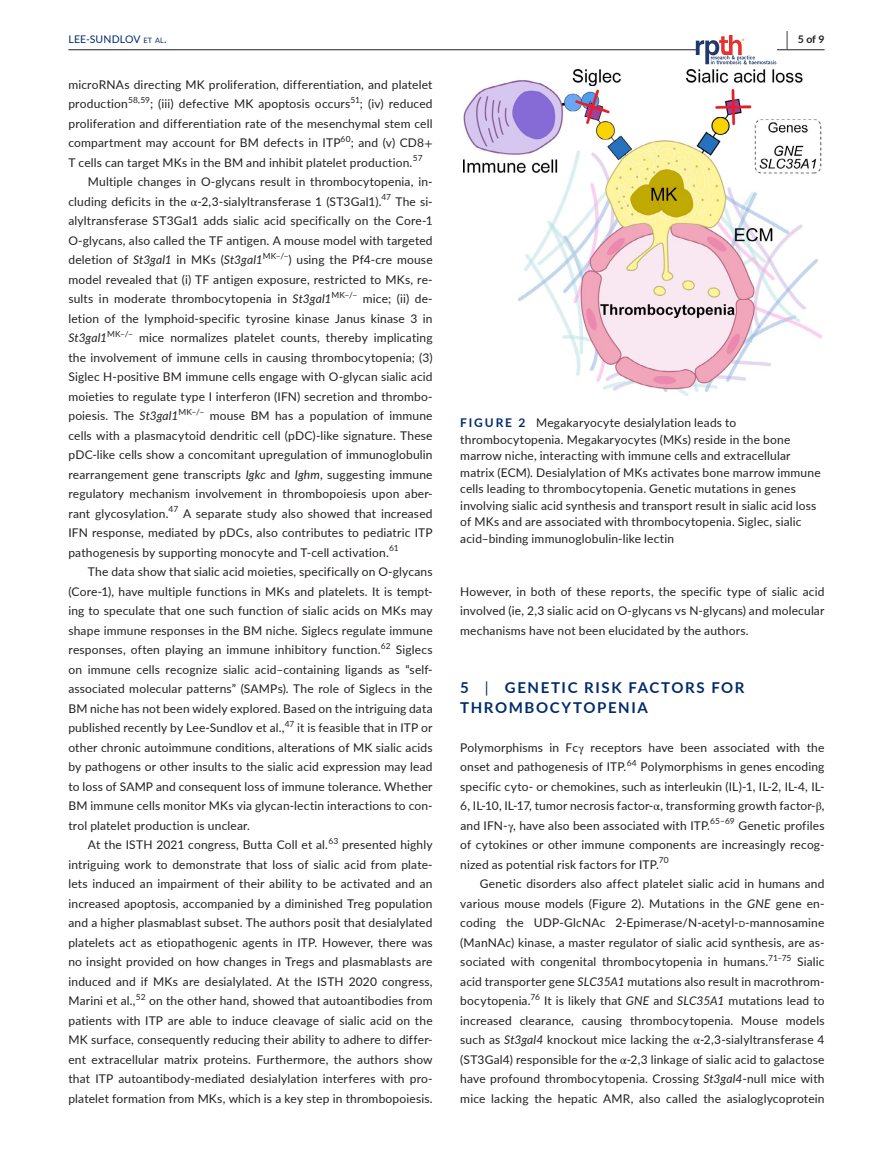
<style>
.page{position:relative;width:893px;height:1174px;background:#fff}
.page>*{position:absolute;margin:0;border:0;box-sizing:border-box;transform-origin:0 0}
.t1{font:700 15px/19.5px "Lato";letter-spacing:.11em;color:#002c6b}
.t2{font:12px/19.5px "Lato";letter-spacing:.015em;color:#231f20;text-align:justify}
.t3{font:italic 12px "Lato";color:#231f20}
.t4{font:10.5px "Lato";letter-spacing:.015em;color:#002c6b}
.t5{font:700 10.5px "Lato";color:#231f20}
.t6{font:8.4px "Lato";letter-spacing:.005em;color:#231f20}
.s1{font-size:7.35px}
.s2{font-size:19.5px}
.s3{font-family:"STIX"}
.s4{font-style:italic}
.s5{font-weight:700;color:#002c6b}
.s6{font-weight:400}
.s7{font-size:8.4px}
</style>
<div class="page">
<hr style="left:68px;top:49px;width:756px;height:1px;background:#231f20">
<svg style="left:696px;top:35px;width:80px;height:29px"></svg>
<img style="left:464px;top:69px;width:357px;height:326px">
<p class="t4" style="left:68px;top:31px;width:100px">LEE-SUNDLOV <span class="s1">et al</span>.</p>
<p class="t5" style="left:786px;top:31px;width:40px"><span class="s2">|</span> 5 of 9</p>
<p class="t2" style="left:68px;top:74px;width:366px">microRNAs directing MK proliferation, differentiation, and platelet production</p>
<p class="t6" style="left:128px;top:94px;width:24px">58,59</p>
<p class="t2" style="left:150px;top:93px;width:202px">; (iii) defective MK apoptosis occurs</p>
<p class="t6" style="left:350px;top:94px;width:11px">51</p>
<p class="t2" style="left:68px;top:93px;width:366px;text-indent:292px">; (iv) reduced proliferation and differentiation rate of the mesenchymal stem cell compartment may account for BM defects in ITP</p>
<p class="t6" style="left:340px;top:133px;width:12px">60</p>
<p class="t2" style="left:68px;top:132px;width:366px;text-indent:282px">; and (v) CD8<span class="s3">+<br></span>T cells can target MKs in the BM and inhibit platelet production.</p>
<p class="t6" style="left:413px;top:152px;width:11px">57</p>
<p class="t2" style="left:68px;top:171px;width:366px;text-indent:19px">Multiple changes in O-glycans result in thrombocytopenia, in&shy;cluding deficits in the <span class="s3">α</span>-2,3-sialyltransferase 1 (ST3Gal1).</p>
<p class="t6" style="left:382px;top:191px;width:11px">47</p>
<p class="t2" style="left:68px;top:191px;width:366px;text-indent:327px">The si&shy;alyltransferase ST3Gal1 adds sialic acid specifically on the Core-1<br>O-glycans, also called the TF antigen. A mouse model with targeted deletion of <span class="s4">St3gal1</span> in MKs (<span class="s4">St3gal1</span></p>
<p class="t6" style="left:263px;top:250px;width:27px">MK−/−</p>
<p class="t2" style="left:68px;top:249px;width:366px;text-indent:220px">) using the Pf4-cre mouse model revealed that (i) TF antigen exposure, restricted to MKs, re&shy;sults in moderate thrombocytopenia in <span class="s4">St3gal1</span></p>
<p class="t6" style="left:331px;top:289px;width:27px">MK−/−</p>
<p class="t2" style="left:68px;top:288px;width:366px;text-align:right">mice; (ii) de-<br>letion of the lymphoid-specific tyrosine kinase Janus kinase 3 in</p>
<p class="t3" style="left:68px;top:329px;width:40px">St3gal1</p>
<p class="t6" style="left:107px;top:328px;width:27px">MK−/−</p>
<p class="t2" style="left:68px;top:327px;width:366px;text-indent:71px">mice normalizes platelet counts, thereby implicating the involvement of immune cells in causing thrombocytopenia; (3)<br>Siglec H-positive BM immune cells engage with O-glycan sialic acid moieties to regulate type I interferon (IFN) secretion and thrombo&shy;poiesis. The <span class="s4">St3gal1</span></p>
<p class="t6" style="left:178px;top:406px;width:27px">MK−/−</p>
<p class="t2" style="left:68px;top:405px;width:366px;text-indent:141px">mouse BM has a population of immune cells with a plasmacytoid dendritic cell (pDC)-like signature. These pDC-like cells show a concomitant upregulation of immunoglobulin rearrangement gene transcripts <span class="s4">Igkc</span> and <span class="s4">Ighm</span>, suggesting immune regulatory mechanism involvement in thrombopoiesis upon aber&shy;rant glycosylation.</p>
<p class="t2" style="left:460px;top:414px;width:362px;line-height:16.5px;text-align:left"><span class="s5">FIGURE 2</span> Megakaryocyte desialylation leads to thrombocytopenia. Megakaryocytes (MKs) reside in the bone marrow niche, interacting with immune cells and extracellular matrix (ECM). Desialylation of MKs activates bone marrow immune cells leading to thrombocytopenia. Genetic mutations in genes involving sialic acid synthesis and transport result in sialic acid loss of MKs and are associated with thrombocytopenia. Siglec, sialic acid–binding immunoglobulin-like lectin</p>
<p class="t6" style="left:169px;top:503px;width:11px">47</p>
<p class="t2" style="left:68px;top:503px;width:366px;text-indent:115px">A separate study also showed that increased IFN response, mediated by pDCs, also contributes to pediatric ITP pathogenesis by supporting monocyte and T-cell activation.</p>
<p class="t6" style="left:389px;top:542px;width:11px">61</p>
<p class="t2" style="left:68px;top:561px;width:366px;text-indent:19px">The data show that sialic acid moieties, specifically on O-glycans (Core-1), have multiple functions in MKs and platelets. It is tempt&shy;ing to speculate that one such function of sialic acids on MKs may shape immune responses in the BM niche. Siglecs regulate immune responses, often playing an immune inhibitory function.</p>
<p class="t2" style="left:460px;top:581px;width:366px">However, in both of these reports, the specific type of sialic acid involved (ie, 2,3 sialic acid on O-glycans vs N-glycans) and molecular mechanisms have not been elucidated by the authors.</p>
<p class="t6" style="left:381px;top:640px;width:11px">62</p>
<p class="t2" style="left:68px;top:639px;width:366px;text-indent:327px">Siglecs on immune cells recognize sialic acid–containing ligands as “self&shy;associated molecular patterns” (SAMPs). The role of Siglecs in the BM niche has not been widely explored. Based on the intriguing data published recently by Lee-Sundlov et al.,</p>
<p class="t1" style="left:460px;top:677px;width:286px">5 <span class="s6">|</span> GENETIC RISK FACTORS FOR<br>THROMBOCYTOPENIA</p>
<p class="t2" style="left:460px;top:737px;width:366px">Polymorphisms in Fc<span class="s3">γ</span> receptors have been associated with the onset and pathogenesis of ITP.</p>
<p class="t6" style="left:285px;top:718px;width:11px">47</p>
<p class="t2" style="left:68px;top:717px;width:366px;text-indent:229px">it is feasible that in ITP or other chronic autoimmune conditions, alterations of MK sialic acids by pathogens or other insults to the sialic acid expression may lead to loss of SAMP and consequent loss of immune tolerance. Whether BM immune cells monitor MKs via glycan-lectin interactions to con&shy;trol platelet production is unclear.</p>
<p class="t2" style="left:68px;top:834px;width:366px;text-indent:20px">At the ISTH 2021 congress, Butta Coll et al.<sup>63</sup> presented highly intriguing work to demonstrate that loss of sialic acid from plate&shy;lets induced an impairment of their ability to be activated and an increased apoptosis, accompanied by a diminished Treg population and a higher plasmablast subset. The authors posit that desialylated platelets act as etiopathogenic agents in ITP. However, there was no insight provided on how changes in Tregs and plasmablasts are induced and if MKs are desialylated. At the ISTH 2020 congress, Marini et al.,<sup>52</sup> on the other hand, showed that autoantibodies from patients with ITP are able to induce cleavage of sialic acid on the MK surface, consequently reducing their ability to adhere to differ&shy;ent extracellular matrix proteins. Furthermore, the authors show that ITP autoantibody-mediated desialylation interferes with pro&shy;platelet formation from MKs, which is a key step in thrombopoiesis.</p>
<p class="t6" style="left:627px;top:757px;width:12px">64</p>
<p class="t2" style="left:460px;top:756px;width:366px;text-indent:180px">Polymorphisms in genes encoding specific cyto- or chemokines, such as interleukin (IL)-1, IL-2, IL-4, IL-6, IL-10, IL-17, tumor necrosis factor-<span class="s3">α</span>, transforming growth factor-<span class="s3">β</span>, and IFN-<span class="s3">γ</span>, have also been associated with ITP.<sup>65–69</sup> Genetic profiles of cytokines or other immune components are increasingly recog&shy;nized as potential risk factors for ITP.</p>
<p class="t6" style="left:659px;top:854px;width:11px">70</p>
<p class="t2" style="left:460px;top:873px;width:366px;text-indent:20px">Genetic disorders also affect platelet sialic acid in humans and various mouse models (Figure 2). Mutations in the <span class="s4">GNE</span> gene en&shy;coding the UDP-GlcNAc 2-Epimerase/N-acetyl-<span class="s7">d</span>-mannosamine (ManNAc) kinase, a master regulator of sialic acid synthesis, are as&shy;sociated with congenital thrombocytopenia in humans.</p>
<p class="t6" style="left:768px;top:952px;width:25px">71–75</p>
<p class="t2" style="left:460px;top:951px;width:366px;text-indent:337px">Sialic acid transporter gene <span class="s4">SLC35A1</span> mutations also result in macrothrom&shy;bocytopenia.<sup>76</sup> It is likely that <span class="s4">GNE</span> and <span class="s4">SLC35A1</span> mutations lead to increased clearance, causing thrombocytopenia. Mouse models such as <span class="s4">St3gal4</span> knockout mice lacking the <span class="s3">α</span>-2,3-sialyltransferase 4 (ST3Gal4) responsible for the <span class="s3">α</span>-2,3 linkage of sialic acid to galactose have profound thrombocytopenia. Crossing <span class="s4">St3gal4</span>-null mice with mice lacking the hepatic AMR, also called the asialoglycoprotein</p>
</div>
